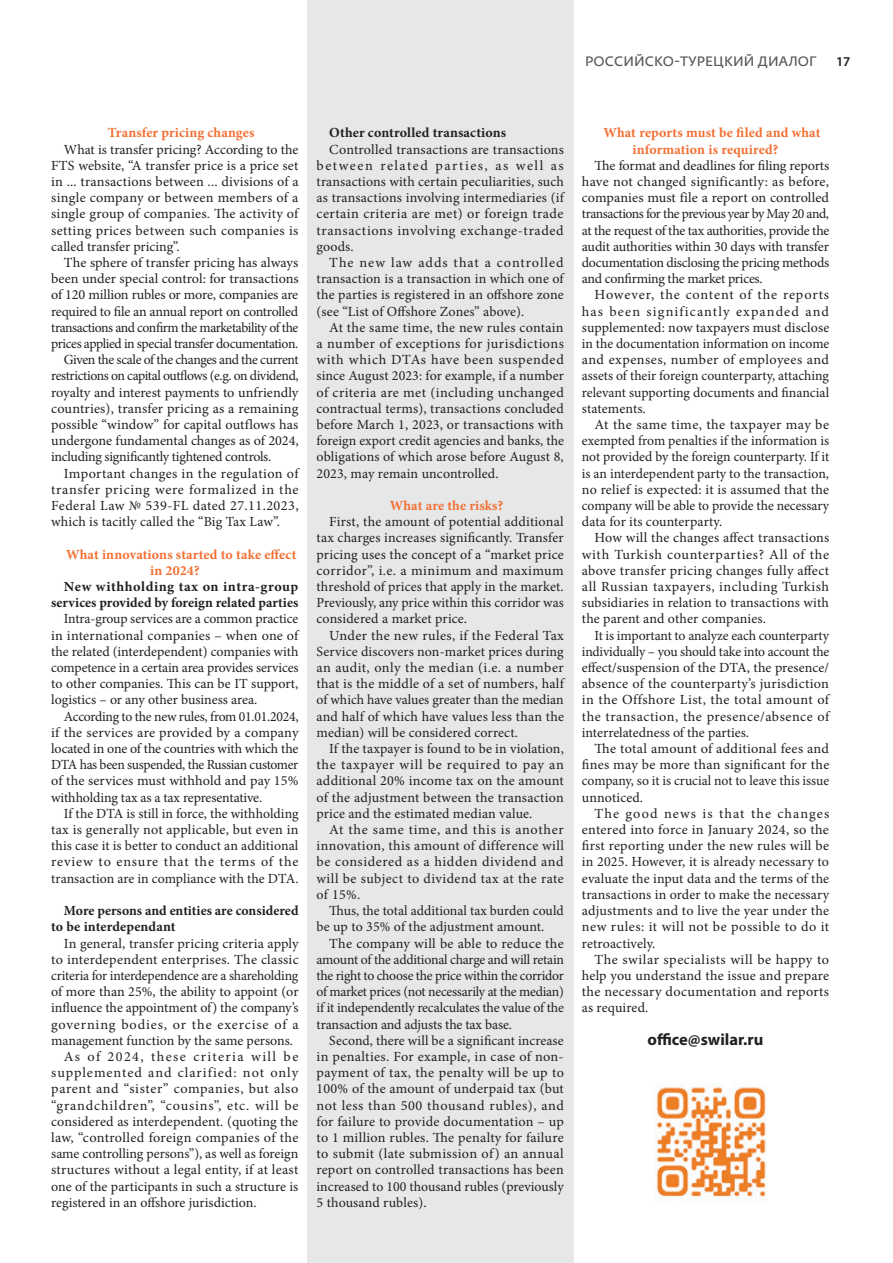
<style>
.page{position:relative;width:893px;height:1263px;background:#fff}
.page>*{position:absolute;margin:0;border:0;box-sizing:border-box;transform-origin:0 0}
.базовый_текст{font:700 16.5px "Myriad Pro";color:#231f20}
.базовый_текст-2{font:13.95px/16.2px "Minion Pro";letter-spacing:.005em;color:#231f20;text-align:justify}
.базовый_текст-3{font:700 13.95px/16.2px "Minion Pro";letter-spacing:.01em;color:#231f20;text-align:right}
.базовый_текст-4{font:700 13.95px/16.2px "Minion Pro";letter-spacing:.01em;color:#f36f32}
.t1{font:600 13.5px "Fedra Sans Pro";letter-spacing:.01em;color:#57585a}
.t2{font:600 13.5px "Myriad Pro";color:#231f20}
</style>
<div class="page">
<div style="left:307px;top:0;width:266px;height:1263px;background:#e6e7e9"></div>
<img style="left:655px;top:1087px;width:111px;height:114px">
<p class="t1" style="left:585px;top:52px;width:233px">РОССИЙСКО-ТУРЕЦКИЙ ДИАЛОГ</p>
<p class="t2" style="left:836px;top:53px;width:16px">17</p>
<p class="базовый_текст-4" style="left:108px;top:125px;width:148px">Transfer pricing changes</p>
<p class="базовый_текст-2" style="left:51px;top:141px;width:249px;text-indent:13px">What is transfer pricing? According to the FTS website, “A transfer price is a price set in ... transactions between ... divisions of a single company or between members of a single group of companies. The activity of setting prices between such companies is called transfer pricing”.</p>
<p class="базовый_текст-2" style="left:51px;top:254px;width:249px;text-indent:13px">The sphere of transfer pricing has always been under special control: for transactions of 120 million rubles or more, companies are required to file an annual report on controlled transactions and confirm the marketability of the prices applied in special transfer documentation.</p>
<p class="базовый_текст-2" style="left:51px;top:352px;width:249px;text-indent:13px">Given the scale of the changes and the current restrictions on capital outflows (e.g. on dividend, royalty and interest payments to unfriendly countries), transfer pricing as a remaining possible “window” for capital outflows has undergone fundamental changes as of 2024, including significantly tightened controls.</p>
<p class="базовый_текст-2" style="left:51px;top:465px;width:249px;text-indent:13px">Important changes in the regulation of transfer pricing were formalized in the Federal Law № 539-FL dated 27.11.2023, which is tacitly called the “Big Tax Law”.</p>
<p class="базовый_текст-4" style="left:150px;top:546px;width:148px;text-indent:-84px">What innovations started to take effect in 2024?</p>
<p class="базовый_текст-3" style="left:51px;top:578px;width:249px">New withholding tax on intra-group services provided by foreign related parties</p>
<p class="базовый_текст-2" style="left:51px;top:611px;width:249px;text-indent:13px">Intra-group services are a common practice in international companies – when one of the related (interdependent) companies with competence in a certain area provides services to other companies. This can be IT support, logistics – or any other business area.</p>
<p class="базовый_текст-2" style="left:51px;top:708px;width:249px;text-indent:13px">According to the new rules, from 01.01.2024, if the services are provided by a company located in one of the countries with which the DTA has been suspended, the Russian customer of the services must withhold and pay 15% withholding tax as a tax representative.</p>
<p class="базовый_текст-2" style="left:51px;top:805px;width:249px;text-indent:13px">If the DTA is still in force, the withholding tax is generally not applicable, but even in this case it is better to conduct an additional review to ensure that the terms of the transaction are in compliance with the DTA.</p>
<p class="базовый_текст-3" style="left:51px;top:902px;width:249px;text-align:left;text-indent:13px">More persons and entities are considered to be interdependant</p>
<p class="базовый_текст-2" style="left:51px;top:935px;width:249px;text-indent:13px">In general, transfer pricing criteria apply to interdependent enterprises. The classic criteria for interdependence are a shareholding of more than 25%, the ability to appoint (or influence the appointment of) the company’s governing bodies, or the exercise of a management function by the same persons.</p>
<p class="базовый_текст-2" style="left:51px;top:1048px;width:249px;text-indent:13px">As of 2024, these criteria will be supplemented and clarified: not only parent and “sister” companies, but also “grandchildren”, “cousins”, etc. will be considered as interdependent. (quoting the law, “controlled foreign companies of the same controlling persons”), as well as foreign structures without a legal entity, if at least one of the participants in such a structure is registered in an offshore jurisdiction.</p>
<p class="базовый_текст-3" style="left:329px;top:125px;width:178px">Other controlled transactions</p>
<p class="базовый_текст-2" style="left:317px;top:141px;width:249px;text-indent:13px">Controlled transactions are transactions between related parties, as well as transactions with certain peculiarities, such as transactions involving intermediaries (if certain criteria are met) or foreign trade transactions involving exchange-traded goods.</p>
<p class="базовый_текст-2" style="left:317px;top:254px;width:249px;text-indent:13px">The new law adds that a controlled transaction is a transaction in which one of the parties is registered in an offshore zone (see “List of Offshore Zones” above).</p>
<p class="базовый_текст-2" style="left:317px;top:319px;width:249px;text-indent:13px">At the same time, the new rules contain a number of exceptions for jurisdictions with which DTAs have been suspended since August 2023: for example, if a number of criteria are met (including unchanged contractual terms), transactions concluded before March 1, 2023, or transactions with foreign export credit agencies and banks, the obligations of which arose before August 8, 2023, may remain uncontrolled.</p>
<p class="базовый_текст-4" style="left:390px;top:497px;width:115px">What are the risks?</p>
<p class="базовый_текст-2" style="left:317px;top:514px;width:249px;text-indent:13px">First, the amount of potential additional tax charges increases significantly. Transfer pricing uses the concept of a “market price corridor”, i.e. a minimum and maximum threshold of prices that apply in the market.<br>Previously, any price within this corridor was considered a market price.</p>
<p class="базовый_текст-2" style="left:317px;top:627px;width:249px;text-indent:13px">Under the new rules, if the Federal Tax Service discovers non-market prices during an audit, only the median (i.e. a number that is the middle of a set of numbers, half of which have values greater than the median and half of which have values less than the median) will be considered correct.</p>
<p class="базовый_текст-2" style="left:317px;top:740px;width:249px;text-indent:13px">If the taxpayer is found to be in violation, the taxpayer will be required to pay an additional 20% income tax on the amount of the adjustment between the transaction price and the estimated median value.</p>
<p class="базовый_текст-2" style="left:317px;top:821px;width:249px;text-indent:13px">At the same time, and this is another innovation, this amount of difference will be considered as a hidden dividend and will be subject to dividend tax at the rate of 15%.</p>
<p class="базовый_текст-2" style="left:317px;top:902px;width:249px;text-indent:13px">Thus, the total additional tax burden could be up to 35% of the adjustment amount.</p>
<p class="базовый_текст-2" style="left:317px;top:935px;width:249px;text-indent:13px">The company will be able to reduce the amount of the additional charge and will retain the right to choose the price within the corridor of market prices (not necessarily at the median) if it independently recalculates the value of the transaction and adjusts the tax base.</p>
<p class="базовый_текст-2" style="left:317px;top:1032px;width:249px;text-indent:13px">Second, there will be a significant increase in penalties. For example, in case of non&shy;payment of tax, the penalty will be up to 100% of the amount of underpaid tax (but not less than 500 thousand rubles), and for failure to provide documentation – up to 1 million rubles. The penalty for failure to submit (late submission of) an annual report on controlled transactions has been increased to 100 thousand rubles (previously 5 thousand rubles).</p>
<p class="базовый_текст-4" style="left:633px;top:125px;width:189px;text-indent:-29px">What reports must be filed and what information is required?</p>
<p class="базовый_текст-2" style="left:582px;top:157px;width:249px;text-indent:13px">The format and deadlines for filing reports have not changed significantly: as before, companies must file a report on controlled transactions for the previous year by May 20 and, at the request of the tax authorities, provide the audit authorities within 30 days with transfer documentation disclosing the pricing methods and confirming the market prices.</p>
<p class="базовый_текст-2" style="left:582px;top:287px;width:249px;text-indent:13px">However, the content of the reports has been significantly expanded and supplemented: now taxpayers must disclose in the documentation information on income and expenses, number of employees and assets of their foreign counterparty, attaching relevant supporting documents and financial statements.</p>
<p class="базовый_текст-2" style="left:582px;top:416px;width:249px;text-indent:13px">At the same time, the taxpayer may be exempted from penalties if the information is not provided by the foreign counterparty. If it is an interdependent party to the transaction, no relief is expected: it is assumed that the company will be able to provide the necessary data for its counterparty.</p>
<p class="базовый_текст-2" style="left:582px;top:530px;width:249px;text-indent:13px">How will the changes affect transactions with Turkish counterparties? All of the above transfer pricing changes fully affect all Russian taxpayers, including Turkish subsidiaries in relation to transactions with the parent and other companies.</p>
<p class="базовый_текст-2" style="left:582px;top:627px;width:249px;text-indent:13px">It is important to analyze each counterparty individually – you should take into account the effect/suspension of the DTA, the presence/ absence of the counterparty’s jurisdiction in the Offshore List, the total amount of the transaction, the presence/absence of interrelatedness of the parties.</p>
<p class="базовый_текст-2" style="left:582px;top:740px;width:249px;text-indent:13px">The total amount of additional fees and fines may be more than significant for the company, so it is crucial not to leave this issue unnoticed.</p>
<p class="базовый_текст-2" style="left:582px;top:805px;width:249px;text-indent:13px">The good news is that the changes entered into force in January 2024, so the first reporting under the new rules will be in 2025. However, it is already necessary to evaluate the input data and the terms of the transactions in order to make the necessary adjustments and to live the year under the new rules: it will not be possible to do it retroactively.</p>
<p class="базовый_текст-2" style="left:582px;top:951px;width:249px;text-indent:13px">The swilar specialists will be happy to help you understand the issue and prepare the necessary documentation and reports as required.</p>
<p class="базовый_текст" style="left:648px;top:1028px;width:117px">office@swilar.ru</p>
</div>
